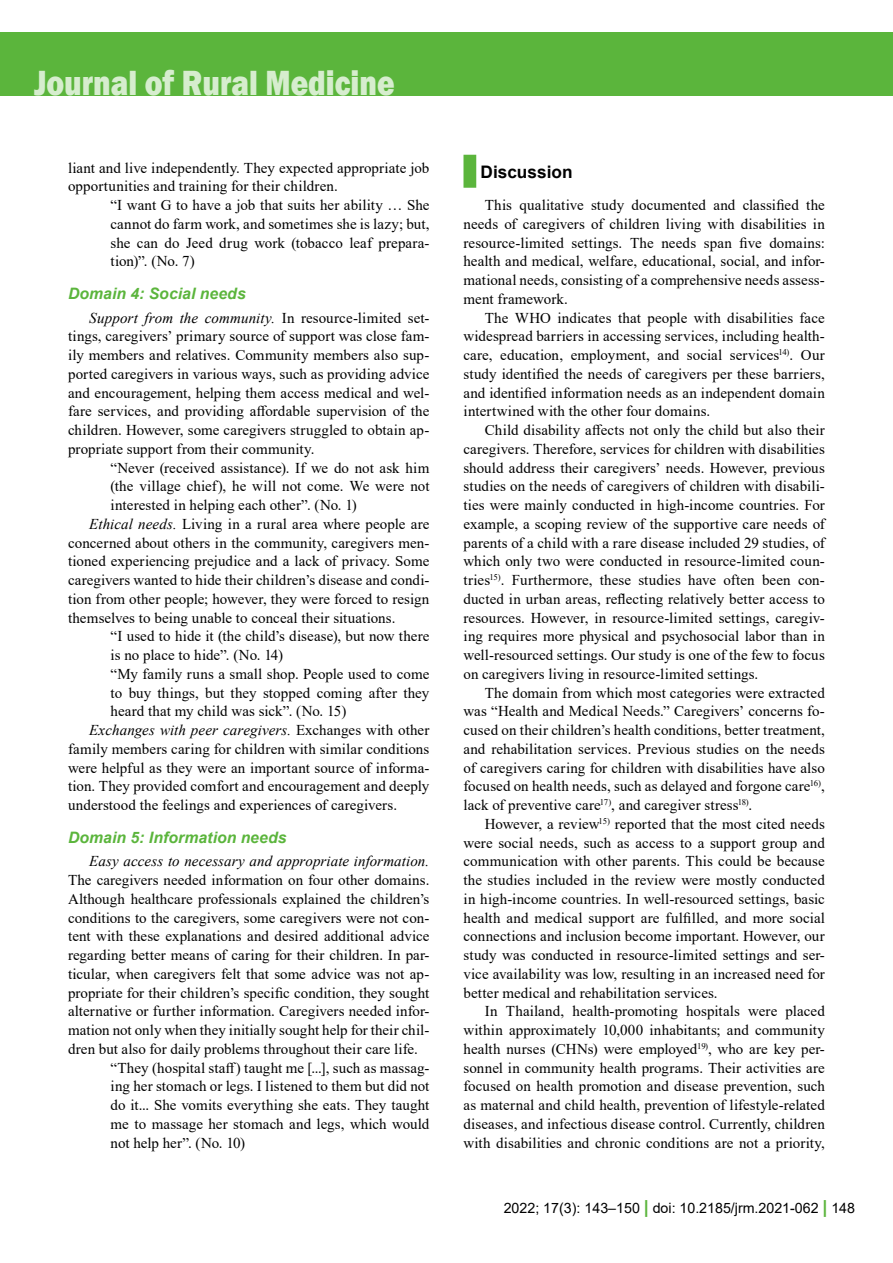
<style>
.page{position:relative;width:893px;height:1263px;background:#fff}
.page>*{position:absolute;margin:0;border:0;box-sizing:border-box;transform-origin:0 0}
.t1{font:800 36px "Franklin Gothic";color:#d6edce;scale:.83 1}
.t2{font:700 17.25px "Arial";color:#000}
.t3{font:italic 700 15.75px "Arial";letter-spacing:.005em;color:#5bb53c}
.t4{font:15px/18.8px "Times New Roman";letter-spacing:.005em;color:#000;text-align:justify}
.t5{font:italic 15px "Times New Roman";letter-spacing:.005em;color:#000}
.t6{font:14.25px "Arial";color:#000}
.s1{font-style:italic}
.s2{font-style:normal}
.s3{font-weight:700;font-size:18px;color:#5bb53c}
</style>
<div class="page">
<div style="left:0;top:32px;width:893px;height:64px;background:#5bb53c"></div>
<div style="left:463px;top:155px;width:13px;height:33px;background:#5bb53c"></div>
<h1 class="t1" style="left:34px;top:59px;width:436px">Journal of Rural Medicine</h1>
<p class="t4" style="left:68px;top:158px;width:363px">liant and live independently. They expected appropriate job opportunities and training for their children.</p>
<p class="t4" style="left:111px;top:195px;width:320px">“I want G to have a job that suits her ability … She cannot do farm work, and sometimes she is lazy; but, she can do Jeed drug work (tobacco leaf prepara&shy;tion)”. (No. 7)</p>
<p class="t3" style="left:68px;top:283px;width:179px">Domain 4: Social needs</p>
<p class="t4" style="left:68px;top:308px;width:363px;text-indent:21px"><span class="s1">Support from the community.</span> In resource-limited set&shy;tings, caregivers’ primary source of support was close fam&shy;ily members and relatives. Community members also sup&shy;ported caregivers in various ways, such as providing advice and encouragement, helping them access medical and wel&shy;fare services, and providing affordable supervision of the children. However, some caregivers struggled to obtain ap&shy;propriate support from their community.</p>
<p class="t4" style="left:111px;top:458px;width:320px">“Never (received assistance). If we do not ask him</p>
<p class="t4" style="left:111px;top:476px;width:320px">(the village chief), he will not come. We were not</p>
<p class="t4" style="left:111px;top:495px;width:248px">interested in helping each other”. (No. 1)</p>
<p class="t4" style="left:89px;top:514px;width:342px"><span class="s1">Ethical needs.</span> Living in a rural area where people are</p>
<p class="t4" style="left:68px;top:533px;width:363px">concerned about others in the community, caregivers men-</p>
<p class="t4" style="left:68px;top:551px;width:363px">tioned experiencing prejudice and a lack of privacy. Some</p>
<p class="t4" style="left:68px;top:570px;width:363px">caregivers wanted to hide their children’s disease and condi-</p>
<p class="t4" style="left:68px;top:589px;width:363px">tion from other people; however, they were forced to resign</p>
<p class="t4" style="left:68px;top:608px;width:329px">themselves to being unable to conceal their situations.</p>
<p class="t4" style="left:111px;top:626px;width:320px">“I used to hide it (the child’s disease), but now there</p>
<p class="t4" style="left:111px;top:645px;width:174px">is no place to hide”. (No. 14)</p>
<p class="t4" style="left:111px;top:664px;width:320px">“My family runs a small shop. People used to come</p>
<p class="t4" style="left:111px;top:683px;width:320px">to buy things, but they stopped coming after they</p>
<p class="t4" style="left:111px;top:701px;width:237px">heard that my child was sick”. (No. 15)</p>
<p class="t5" style="left:89px;top:720px;width:342px">Exchanges with peer caregivers. <span class="s2">Exchanges with other</span></p>
<p class="t4" style="left:68px;top:739px;width:363px">family members caring for children with similar conditions</p>
<p class="t4" style="left:68px;top:758px;width:363px">were helpful as they were an important source of informa-</p>
<p class="t4" style="left:68px;top:776px;width:363px">tion. They provided comfort and encouragement and deeply</p>
<p class="t4" style="left:68px;top:795px;width:330px">understood the feelings and experiences of caregivers.</p>
<p class="t3" style="left:68px;top:827px;width:220px">Domain 5: Information needs</p>
<p class="t5" style="left:89px;top:851px;width:342px">Easy access to necessary and appropriate information.</p>
<p class="t4" style="left:68px;top:870px;width:363px">The caregivers needed information on four other domains.</p>
<p class="t4" style="left:68px;top:889px;width:363px">Although healthcare professionals explained the children’s</p>
<p class="t4" style="left:68px;top:908px;width:363px">conditions to the caregivers, some caregivers were not con-</p>
<p class="t4" style="left:68px;top:926px;width:363px">tent with these explanations and desired additional advice</p>
<p class="t4" style="left:68px;top:945px;width:363px">regarding better means of caring for their children. In par-</p>
<p class="t4" style="left:68px;top:964px;width:363px">ticular, when caregivers felt that some advice was not ap-</p>
<p class="t4" style="left:68px;top:983px;width:363px">propriate for their children’s specific condition, they sought</p>
<p class="t4" style="left:68px;top:1001px;width:363px">alternative or further information. Caregivers needed infor-</p>
<p class="t4" style="left:68px;top:1020px;width:363px">mation not only when they initially sought help for their chil-</p>
<p class="t4" style="left:68px;top:1039px;width:351px">dren but also for daily problems throughout their care life.</p>
<p class="t4" style="left:111px;top:1058px;width:320px">“They (hospital staff) taught me [...], such as massag-</p>
<p class="t4" style="left:111px;top:1076px;width:320px">ing her stomach or legs. I listened to them but did not</p>
<p class="t4" style="left:111px;top:1095px;width:320px">do it... She vomits everything she eats. They taught</p>
<p class="t4" style="left:111px;top:1114px;width:320px">me to massage her stomach and legs, which would</p>
<p class="t4" style="left:111px;top:1133px;width:136px">not help her”. (No. 10)</p>
<p class="t2" style="left:480px;top:160px;width:94px">Discussion</p>
<p class="t4" style="left:463px;top:195px;width:363px;text-indent:21px">This qualitative study documented and classified the needs of caregivers of children living with disabilities in resource-limited settings. The needs span five domains: health and medical, welfare, educational, social, and infor&shy;mational needs, consisting of a comprehensive needs assess&shy;ment framework.</p>
<p class="t4" style="left:463px;top:308px;width:363px;text-indent:21px">The WHO indicates that people with disabilities face widespread barriers in accessing services, including health&shy;care, education, employment, and social services<sup>14)</sup>. Our study identified the needs of caregivers per these barriers, and identified information needs as an independent domain intertwined with the other four domains.</p>
<p class="t4" style="left:463px;top:420px;width:363px;text-indent:21px">Child disability affects not only the child but also their caregivers. Therefore, services for children with disabilities should address their caregivers’ needs. However, previous studies on the needs of caregivers of children with disabili&shy;ties were mainly conducted in high-income countries. For example, a scoping review of the supportive care needs of parents of a child with a rare disease included 29 studies, of which only two were conducted in resource-limited coun&shy;tries<sup>15)</sup>. Furthermore, these studies have often been con&shy;ducted in urban areas, reflecting relatively better access to resources. However, in resource-limited settings, caregiv&shy;ing requires more physical and psychosocial labor than in well-resourced settings. Our study is one of the few to focus on caregivers living in resource-limited settings.</p>
<p class="t4" style="left:463px;top:683px;width:363px;text-indent:21px">The domain from which most categories were extracted was “Health and Medical Needs.” Caregivers’ concerns fo&shy;cused on their children’s health conditions, better treatment, and rehabilitation services. Previous studies on the needs of caregivers caring for children with disabilities have also focused on health needs, such as delayed and forgone care<sup>16)</sup>, lack of preventive care<sup>17)</sup>, and caregiver stress<sup>18)</sup>.</p>
<p class="t4" style="left:463px;top:814px;width:363px;text-indent:21px">However, a review<sup>15)</sup> reported that the most cited needs were social needs, such as access to a support group and communication with other parents. This could be because the studies included in the review were mostly conducted in high-income countries. In well-resourced settings, basic health and medical support are fulfilled, and more social connections and inclusion become important. However, our study was conducted in resource-limited settings and ser&shy;vice availability was low, resulting in an increased need for better medical and rehabilitation services.</p>
<p class="t4" style="left:463px;top:1001px;width:363px;text-indent:21px">In Thailand, health-promoting hospitals were placed within approximately 10,000 inhabitants; and community health nurses (CHNs) were employed<sup>19)</sup>, who are key per&shy;sonnel in community health programs. Their activities are focused on health promotion and disease prevention, such as maternal and child health, prevention of lifestyle-related diseases, and infectious disease control. Currently, children with disabilities and chronic conditions are not a priority,</p>
<p class="t6" style="left:504px;top:1198px;width:353px">2022; 17(3): 143–150 <span class="s3">|</span> doi: 10.2185/jrm.2021-062 <span class="s3">|</span> 148</p>
</div>
